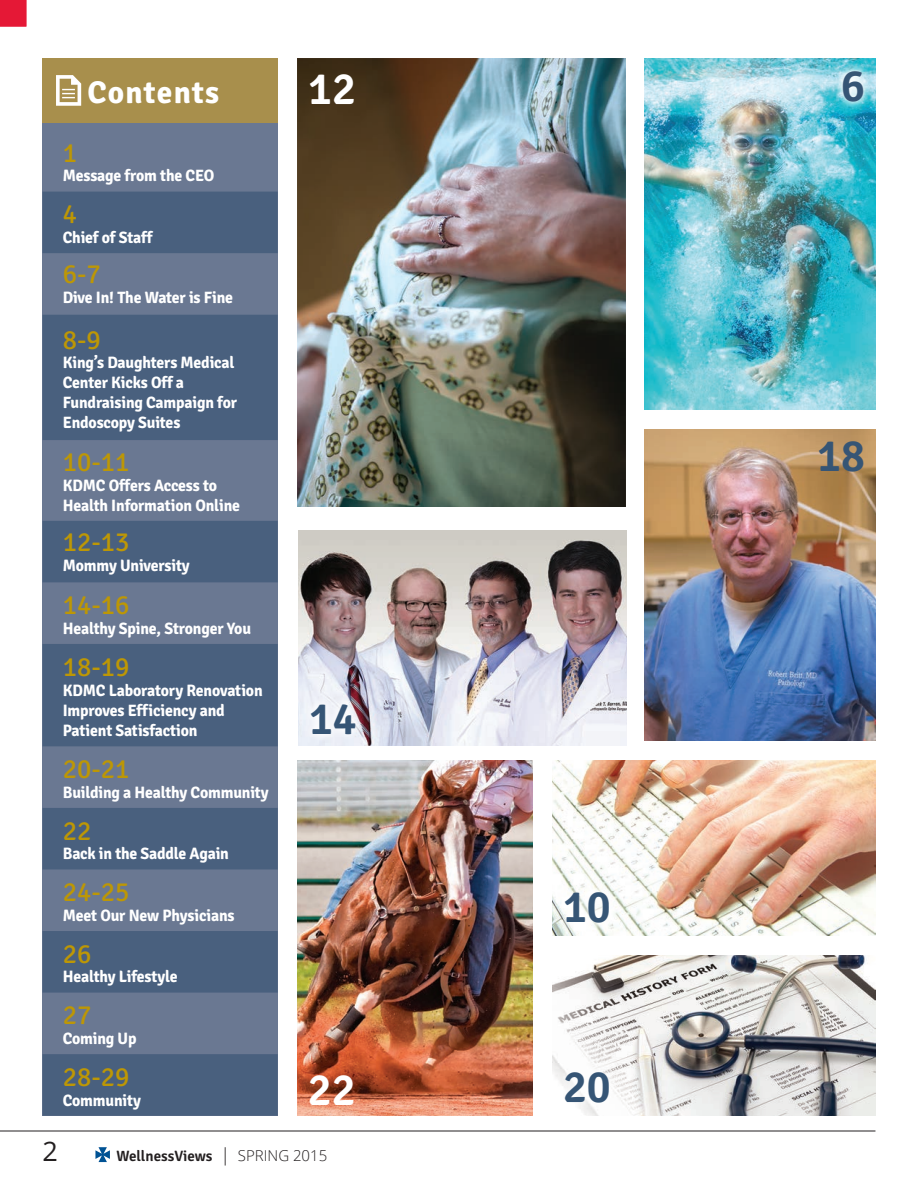
<style>
.page{position:relative;width:918px;height:1188px;background:#fff}
.page>*{position:absolute;margin:0;border:0;box-sizing:border-box;transform-origin:0 0}
.t1{font:600 45px "Signika";color:#365575}
.t2{font:600 45px "Signika";color:#fff}
.t3{font:700 31.5px "Signika";letter-spacing:.04em;color:#fff}
.t4{font:27px "Signika";color:#bd9705}
.t5{font:27px "Open Sans";color:#231f20}
.t6{font:700 16.5px/19.8px "Signika";letter-spacing:-.01em;color:#fff;scale:.96 1}
.t7{font:600 15px "Signika";color:#231f20}
.s1{font-family:"Open Sans";font-weight:300;font-size:18px}
.s2{font-family:"Open Sans";font-weight:300}
</style>
<div class="page">
<img style="left:297px;top:58px;width:328px;height:449px">
<img style="left:645px;top:429px;width:230px;height:312px">
<img style="left:297px;top:760px;width:236px;height:356px">
<img style="left:645px;top:58px;width:230px;height:352px">
<img style="left:552px;top:760px;width:323px;height:176px">
<img style="left:552px;top:956px;width:323px;height:160px">
<img style="left:299px;top:531px;width:327px;height:214px">
<div style="left:43px;top:123px;width:235px;height:993px;background:#6a7892"></div>
<div style="left:43px;top:58px;width:235px;height:65px;background:#a88f4c"></div>
<svg style="left:56px;top:75px;width:25px;height:31px"></svg>
<svg style="left:556px;top:884px;width:63px;height:48px"></svg>
<svg style="left:43px;top:192px;width:235px;height:924px;fill:#49607e"></svg>
<svg style="left:302px;top:695px;width:63px;height:48px;fill:#f0f3f8"></svg>
<div style="left:556px;top:1063px;width:63px;height:49px;background:#fff"></div>
<svg style="left:834px;top:62px;width:38px;height:49px;background:#90d8e4"></svg>
<svg style="left:95px;top:1147px;width:15px;height:15px"></svg>
<svg style="left:0;top:0;width:27px;height:27px"></svg>
<hr style="left:0;top:1131px;width:875px;height:1px;background:#231f20">
<p class="t3" style="left:87px;top:73px;width:133px">Contents</p>
<p class="t2" style="left:308px;top:62px;width:49px">12</p>
<p class="t4" style="left:63px;top:137px;width:16px">1</p>
<p class="t6" style="left:63px;top:166px;width:159px">Message from the CEO</p>
<p class="t4" style="left:63px;top:199px;width:16px">4</p>
<p class="t6" style="left:63px;top:228px;width:95px">Chief of Staff</p>
<p class="t4" style="left:63px;top:259px;width:40px">6-7</p>
<p class="t6" style="left:63px;top:288px;width:179px">Dive In! The Water is Fine</p>
<p class="t4" style="left:63px;top:324px;width:40px">8-9</p>
<p class="t6" style="left:63px;top:353px;width:183px">King’s Daughters Medical<br>Center Kicks Off a<br>Fundraising Campaign for<br>Endoscopy Suites</p>
<p class="t4" style="left:63px;top:447px;width:68px">10-11</p>
<p class="t6" style="left:63px;top:476px;width:186px">KDMC Offers Access to<br>Health Information Online</p>
<p class="t4" style="left:63px;top:527px;width:68px">12-13</p>
<p class="t6" style="left:63px;top:556px;width:134px">Mommy University</p>
<p class="t4" style="left:63px;top:590px;width:68px">14-16</p>
<p class="t6" style="left:63px;top:619px;width:198px">Healthy Spine, Stronger You</p>
<p class="t4" style="left:63px;top:652px;width:68px">18-19</p>
<p class="t6" style="left:63px;top:681px;width:210px">KDMC Laboratory Renovation<br>Improves Efficiency and<br>Patient Satisfaction</p>
<p class="t4" style="left:63px;top:754px;width:68px">20-21</p>
<p class="t6" style="left:63px;top:783px;width:216px">Building a Healthy Community</p>
<p class="t4" style="left:63px;top:815px;width:30px">22</p>
<p class="t6" style="left:63px;top:844px;width:175px">Back in the Saddle Again</p>
<p class="t4" style="left:63px;top:877px;width:68px">24-25</p>
<p class="t6" style="left:63px;top:906px;width:180px">Meet Our New Physicians</p>
<p class="t4" style="left:63px;top:938px;width:30px">26</p>
<p class="t6" style="left:63px;top:967px;width:121px">Healthy Lifestyle</p>
<p class="t4" style="left:63px;top:1000px;width:30px">27</p>
<p class="t6" style="left:63px;top:1029px;width:78px">Coming Up</p>
<p class="t4" style="left:63px;top:1061px;width:68px">28-29</p>
<p class="t6" style="left:63px;top:1090px;width:83px">Community</p>
<p class="t1" style="left:309px;top:692px;width:49px">14</p>
<p class="t2" style="left:308px;top:1064px;width:49px">22</p>
<p class="t5" style="left:43px;top:1133px;width:17px">2</p>
<p class="t7" style="left:117px;top:1147px;width:212px">WellnessViews <span class="s1">|</span> <span class="s2">SPRING 2015</span></p>
<p class="t1" style="left:563px;top:881px;width:49px">10</p>
<p class="t1" style="left:563px;top:1061px;width:49px">20</p>
<p class="t1" style="left:841px;top:59px;width:25px">6</p>
<p class="t1" style="left:817px;top:430px;width:49px">18</p>
</div>
